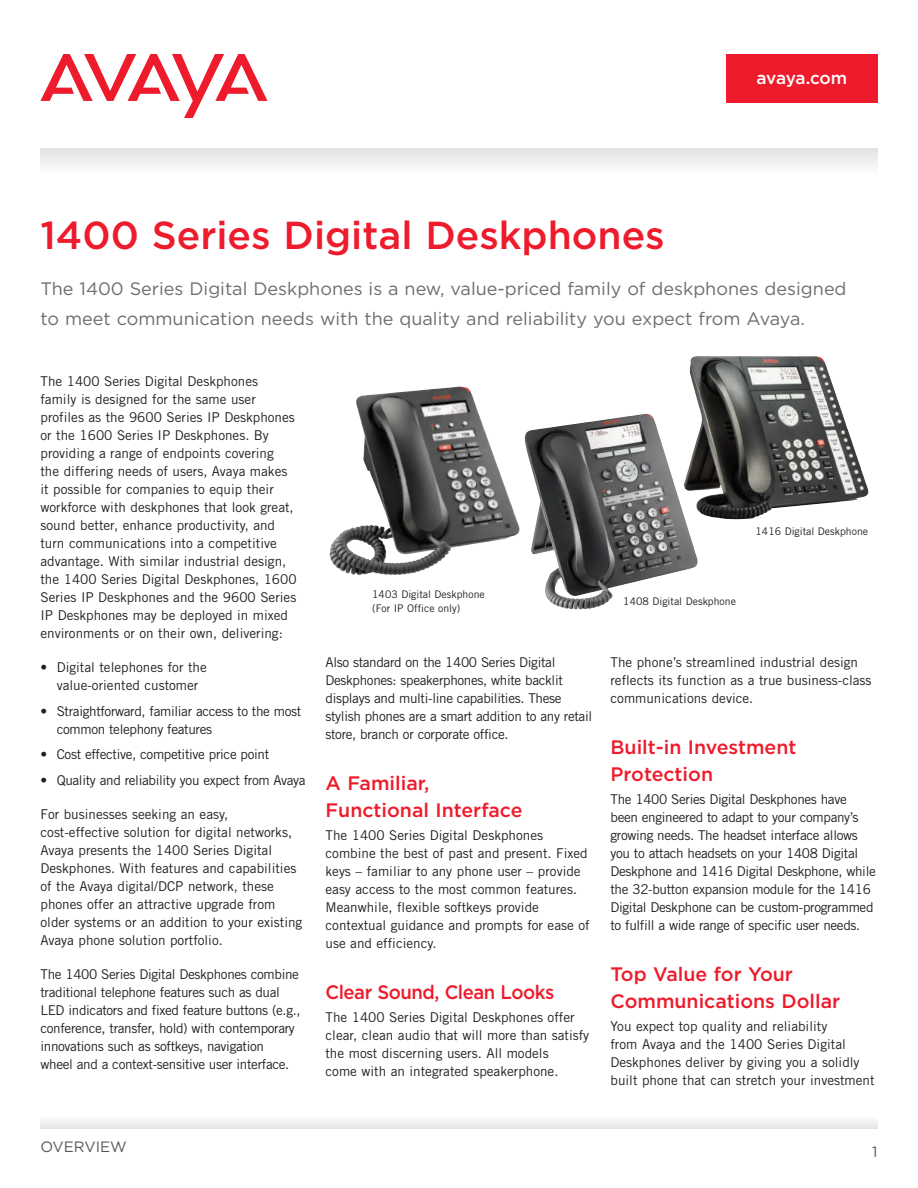
<style>
.page{position:relative;width:918px;height:1188px;background:#fff}
.page>*{position:absolute;margin:0;border:0;box-sizing:border-box;transform-origin:0 0}
.t1{font:500 39px "Gotham";color:#ee1b2c}
.t2{font:500 19.5px/27px "Gotham";color:#ee1b2c}
.t3{font:500 19.5px "Gotham";letter-spacing:-.025em;color:#ee1b2c;scale:.95 1}
.t4{font:18px/30px "Gotham";color:#6c6d70}
.t5{font:500 17.25px "Gotham";letter-spacing:-.02em;color:#fff}
.t6{font:15px "Gotham";color:#57585a}
.t7{font:13.5px/18px "Trade Gothic";color:#231f20}
.t8{font:13.5px/18px "Trade Gothic";letter-spacing:-.025em;color:#231f20}
.t9{font:10.5px/13.5px "Trade Gothic";color:#231f20}
</style>
<div class="page">
<svg style="left:40px;top:54px;width:228px;height:64px"></svg>
<div style="left:40px;top:148px;width:838px;height:27px;background:linear-gradient(to right,#f0f0f1,#f0f0f1)"></div>
<div style="left:40px;top:1115px;width:838px;height:14px;background:#f1f2f3"></div>
<div style="left:726px;top:54px;width:152px;height:49px;background:#ee1b2c"></div>
<img style="left:689px;top:356px;width:180px;height:163px">
<img style="left:330px;top:394px;width:183px;height:181px">
<img style="left:525px;top:414px;width:173px;height:196px">
<p class="t5" style="left:756px;top:68px;width:92px">avaya.com</p>
<h1 class="t1" style="left:40px;top:213px;width:626px">1400 Series Digital Deskphones</h1>
<h3 class="t4" style="left:40px;top:273px;width:808px">The 1400 Series Digital Deskphones is a new, value-priced family of deskphones designed to meet communication needs with the quality and reliability you expect from Avaya.</h3>
<p class="t7" style="left:40px;top:372px;width:258px">The 1400 Series Digital Deskphones family is designed for the same user profiles as the 9600 Series IP Deskphones or the 1600 Series IP Deskphones. By providing a range of endpoints covering<br>the differing needs of users, Avaya makes it possible for companies to equip their workforce with deskphones that look great, sound better, enhance productivity, and turn communications into a competitive advantage. With similar industrial design, the 1400 Series Digital Deskphones, 1600<br>Series IP Deskphones and the 9600 Series IP Deskphones may be deployed in mixed environments or on their own, delivering:</p>
<p class="t7" style="left:40px;top:658px;width:168px;text-align:center">• Digital telephones for the value-oriented customer</p>
<p class="t8" style="left:57px;top:702px;width:246px;text-indent:-16px">• Straightforward, familiar access to the most common telephony features</p>
<p class="t8" style="left:40px;top:745px;width:230px">• Cost effective, competitive price point</p>
<p class="t8" style="left:40px;top:771px;width:267px">• Quality and reliability you expect from Avaya</p>
<p class="t7" style="left:40px;top:805px;width:263px">For businesses seeking an easy, cost‑effective solution for digital networks, Avaya presents the 1400 Series Digital Deskphones. With features and capabilities of the Avaya digital/DCP network, these phones offer an attractive upgrade from older systems or an addition to your existing Avaya phone solution portfolio.</p>
<p class="t8" style="left:40px;top:965px;width:262px">The 1400 Series Digital Deskphones combine traditional telephone features such as dual LED indicators and fixed feature buttons (e.g., conference, transfer, hold) with contemporary innovations such as softkeys, navigation<br>wheel and a context-sensitive user interface.</p>
<p class="t9" style="left:756px;top:524px;width:114px">1416 Digital Deskphone</p>
<p class="t9" style="left:372px;top:588px;width:114px">1403 Digital Deskphone (For IP Office only)</p>
<p class="t8" style="left:326px;top:653px;width:268px">Also standard on the 1400 Series Digital Deskphones: speakerphones, white backlit displays and multi-line capabilities. These stylish phones are a smart addition to any retail store, branch or corporate office.</p>
<h2 class="t2" style="left:326px;top:769px;width:198px">A Familiar,<br>Functional Interface</h2>
<p class="t7" style="left:326px;top:826px;width:266px">The 1400 Series Digital Deskphones combine the best of past and present. Fixed keys – familiar to any phone user – provide easy access to the most common features.<br>Meanwhile, flexible softkeys provide contextual guidance and prompts for ease of use and efficiency.</p>
<h2 class="t3" style="left:326px;top:981px;width:243px">Clear Sound, Clean Looks</h2>
<p class="t7" style="left:326px;top:1009px;width:265px">The 1400 Series Digital Deskphones offer clear, clean audio that will more than satisfy the most discerning users. All models<br>come with an integrated speakerphone.</p>
<p class="t9" style="left:623px;top:594px;width:114px">1408 Digital Deskphone</p>
<p class="t7" style="left:610px;top:653px;width:263px">The phone’s streamlined industrial design reflects its function as a true business-class communications device.</p>
<h2 class="t2" style="left:610px;top:733px;width:187px">Built-in Investment<br>Protection</h2>
<p class="t8" style="left:610px;top:790px;width:267px">The 1400 Series Digital Deskphones have been engineered to adapt to your company’s growing needs. The headset interface allows you to attach headsets on your 1408 Digital Deskphone and 1416 Digital Deskphone, while the 32-button expansion module for the 1416<br>Digital Deskphone can be custom-programmed to fulfill a wide range of specific user needs.</p>
<h2 class="t2" style="left:610px;top:960px;width:231px">Top Value for Your<br>Communications Dollar</h2>
<p class="t7" style="left:610px;top:1018px;width:266px">You expect top quality and reliability<br>from Avaya and the 1400 Series Digital Deskphones deliver by giving you a solidly built phone that can stretch your investment</p>
<p class="t6" style="left:40px;top:1139px;width:88px">OVERVIEW</p>
<p class="t6" style="left:872px;top:1143px;width:7px">1</p>
</div>
